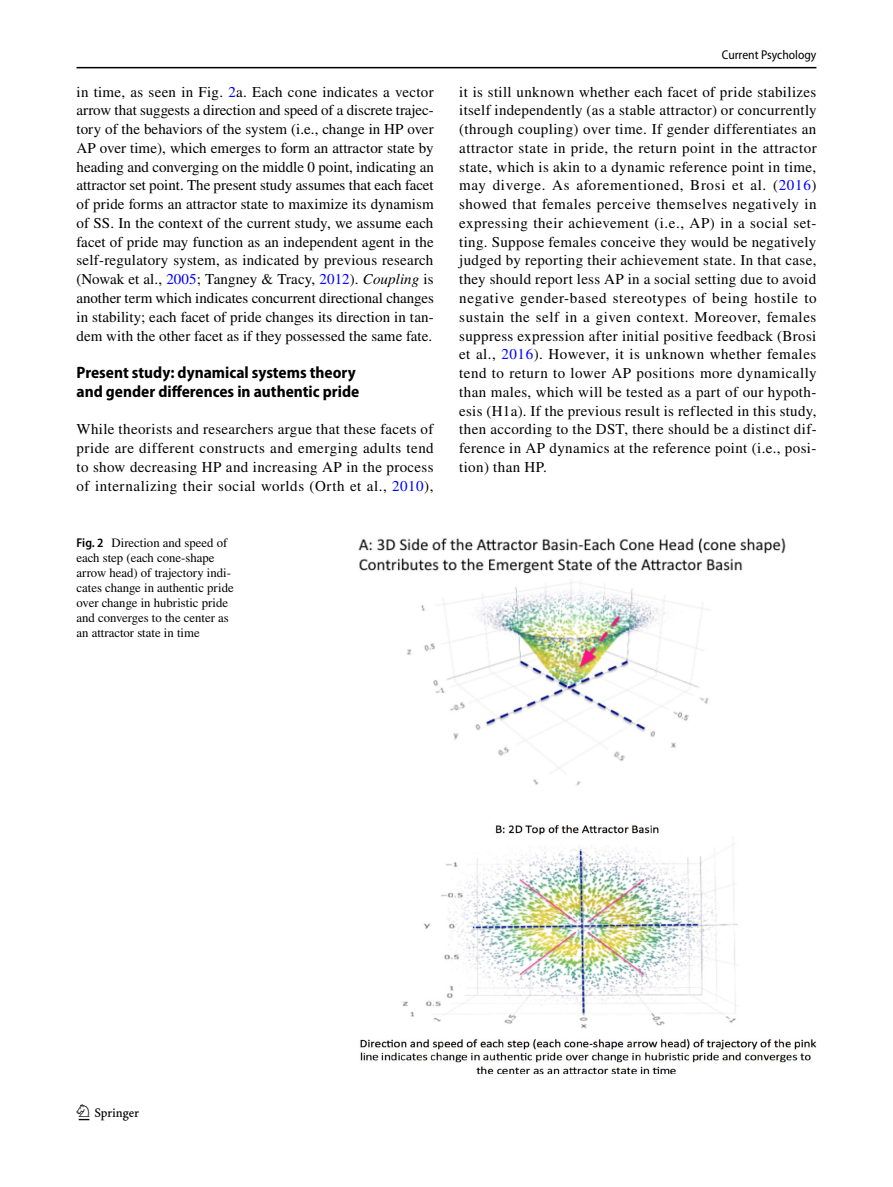
<style>
.page{position:relative;width:893px;height:1187px;background:#fff}
.page>*{position:absolute;margin:0;border:0;box-sizing:border-box;transform-origin:0 0}
.t1{font:22.5px "Springnew Regular 2";color:#000}
.t2{font:700 semi-condensed 16.5px/18.8px "Myriad Pro";color:#000}
.t3{font:15px/18.8px "STIX";letter-spacing:.025em;color:#000;text-align:justify}
.t4{font:12.75px/15px "STIX";color:#000}
.t5{font:semi-condensed 12.75px "Myriad Pro";color:#000}
.s1{color:#00f}
.s2{font-style:italic}
.s3{font-family:"Myriad Pro";font-weight:600;font-stretch:semi-condensed}
</style>
<div class="page">
<hr style="left:77px;top:67px;width:739px;height:1px;background:#000">
<img style="left:359px;top:537px;width:457px;height:536px">
<p class="t3" style="left:77px;top:83px;width:359px">in time, as seen in Fig. <span class="s1">2</span>a. Each cone indicates a vector arrow that suggests a direction and speed of a discrete trajec&shy;tory of the behaviors of the system (i.e., change in HP over AP over time), which emerges to form an attractor state by heading and converging on the middle 0 point, indicating an attractor set point. The present study assumes that each facet of pride forms an attractor state to maximize its dynamism of SS. In the context of the current study, we assume each facet of pride may function as an independent agent in the self-regulatory system, as indicated by previous research (Nowak et al., <span class="s1">2005</span>; Tangney &amp; Tracy, <span class="s1">2012</span>). <span class="s2">Coupling</span> is another term which indicates concurrent directional changes in stability; each facet of pride changes its direction in tan&shy;dem with the other facet as if they possessed the same fate.</p>
<p class="t2" style="left:77px;top:363px;width:284px">Present study: dynamical systems theory and gender differences in authentic pride</p>
<p class="t3" style="left:77px;top:421px;width:359px">While theorists and researchers argue that these facets of pride are different constructs and emerging adults tend to show decreasing HP and increasing AP in the process of internalizing their social worlds (Orth et al., <span class="s1">2010</span>),</p>
<p class="t4" style="left:77px;top:536px;width:159px"><span class="s3">Fig. 2</span> Direction and speed of each step (each cone-shape arrow head) of trajectory indi&shy;cates change in authentic pride over change in hubristic pride and converges to the center as an attractor state in time</p>
<p class="t5" style="left:722px;top:48px;width:96px">Current Psychology</p>
<p class="t3" style="left:459px;top:83px;width:359px">it is still unknown whether each facet of pride stabilizes itself independently (as a stable attractor) or concurrently (through coupling) over time. If gender differentiates an attractor state in pride, the return point in the attractor state, which is akin to a dynamic reference point in time, may diverge. As aforementioned, Brosi et al. (<span class="s1">2016</span>) showed that females perceive themselves negatively in expressing their achievement (i.e., AP) in a social set&shy;ting. Suppose females conceive they would be negatively judged by reporting their achievement state. In that case, they should report less AP in a social setting due to avoid negative gender-based stereotypes of being hostile to sustain the self in a given context. Moreover, females suppress expression after initial positive feedback (Brosi et al., <span class="s1">2016</span>). However, it is unknown whether females tend to return to lower AP positions more dynamically than males, which will be tested as a part of our hypoth&shy;esis (H1a). If the previous result is reflected in this study, then according to the DST, there should be a distinct dif&shy;ference in AP dynamics at the reference point (i.e., posi&shy;tion) than HP.</p>
<h1 class="t1" style="left:79px;top:1104px;width:62px">1 3</h1>
</div>
